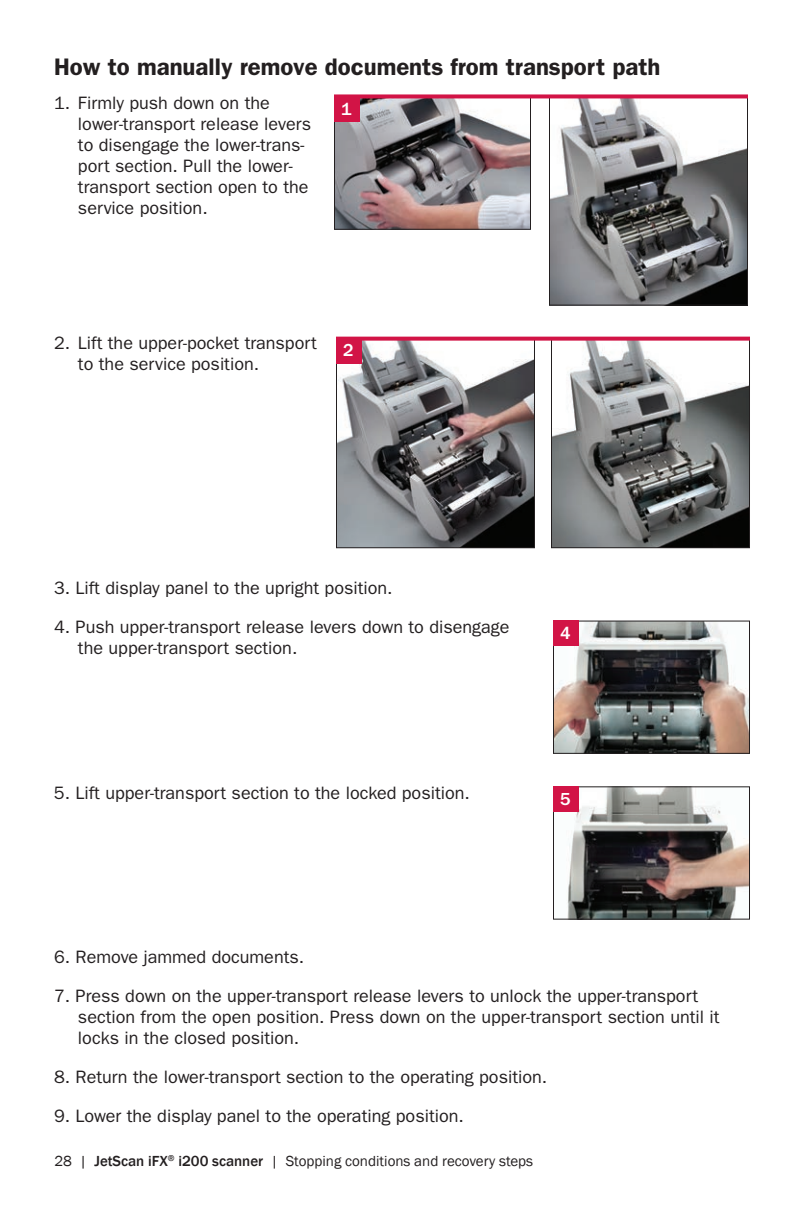
<style>
.page{position:relative;width:792px;height:1224px;background:#fff}
.page>*{position:absolute;margin:0;border:0;box-sizing:border-box;transform-origin:0 0}
.t1{font:600 24px "ITC Franklin Gothic Std";color:#231f20}
.t2{font:18px/21px "ITC Franklin Gothic Std";color:#231f20}
.t3{font:500 18px "ITC Franklin Gothic Std";color:#fff}
.t4{font:15px "Franklin Gothic";color:#231f20}
.s1{font-weight:500}
</style>
<div class="page">
<img style="left:553px;top:341px;width:195px;height:205px">
<div style="left:551px;top:338px;width:199px;height:210px;border:1px solid #231f20"></div>
<img style="left:338px;top:341px;width:195px;height:205px">
<div style="left:336px;top:338px;width:199px;height:210px;border:1px solid #231f20"></div>
<img style="left:551px;top:98px;width:195px;height:206px">
<div style="left:549px;top:96px;width:199px;height:210px;border:1px solid #231f20"></div>
<img style="left:336px;top:98px;width:193px;height:130px">
<div style="left:334px;top:96px;width:197px;height:134px;border:1px solid #231f20"></div>
<img style="left:555px;top:623px;width:193px;height:129px">
<div style="left:553px;top:621px;width:197px;height:133px;border:1px solid #231f20"></div>
<img style="left:567px;top:788px;width:181px;height:130px">
<div style="left:553px;top:786px;width:197px;height:134px;border:1px solid #231f20"></div>
<div style="left:334px;top:96px;width:25px;height:26px;background:#d21446"></div>
<div style="left:336px;top:338px;width:25px;height:25px;background:#d21446"></div>
<div style="left:553px;top:621px;width:25px;height:25px;background:#d21446"></div>
<div style="left:553px;top:786px;width:25px;height:26px;background:#d21446"></div>
<svg style="left:334px;top:94px;width:414px;height:4px;background:#d72e5b"></svg>
<svg style="left:336px;top:337px;width:414px;height:4px;background:#d42754"></svg>
<h1 class="t1" style="left:54px;top:53px;width:608px">How to manually remove documents from transport path</h1>
<p class="t2" style="left:78px;top:92px;width:235px;text-indent:-24px">1. Firmly push down on the lower-transport release levers to disengage the lower-trans&shy;port section. Pull the lower&shy;transport section open to the service position.</p>
<p class="t3" style="left:341px;top:99px;width:12px">1</p>
<p class="t2" style="left:78px;top:332px;width:240px;text-indent:-24px">2. Lift the upper-pocket transport to the service position.</p>
<p class="t3" style="left:343px;top:340px;width:12px">2</p>
<p class="t2" style="left:54px;top:578px;width:340px">3. Lift display panel to the upright position.</p>
<p class="t2" style="left:78px;top:617px;width:433px;text-indent:-24px">4. Push upper-transport release levers down to disengage the upper-transport section.</p>
<p class="t2" style="left:54px;top:782px;width:417px">5. Lift upper-transport section to the locked position.</p>
<p class="t3" style="left:560px;top:623px;width:12px">4</p>
<p class="t3" style="left:560px;top:789px;width:12px">5</p>
<p class="t2" style="left:54px;top:946px;width:252px">6. Remove jammed documents.</p>
<p class="t2" style="left:78px;top:985px;width:643px;text-indent:-24px">7. Press down on the upper-transport release levers to unlock the upper-transport section from the open position. Press down on the upper-transport section until it locks in the closed position.</p>
<p class="t2" style="left:54px;top:1066px;width:495px">8. Return the lower-transport section to the operating position.</p>
<p class="t2" style="left:54px;top:1105px;width:411px">9. Lower the display panel to the operating position.</p>
<p class="t4" style="left:54px;top:1152px;width:480px">28 | <span class="s1">JetScan iFX</span><sup>®</sup> <span class="s1">i200 scanner</span> | Stopping conditions and recovery steps</p>
</div>
